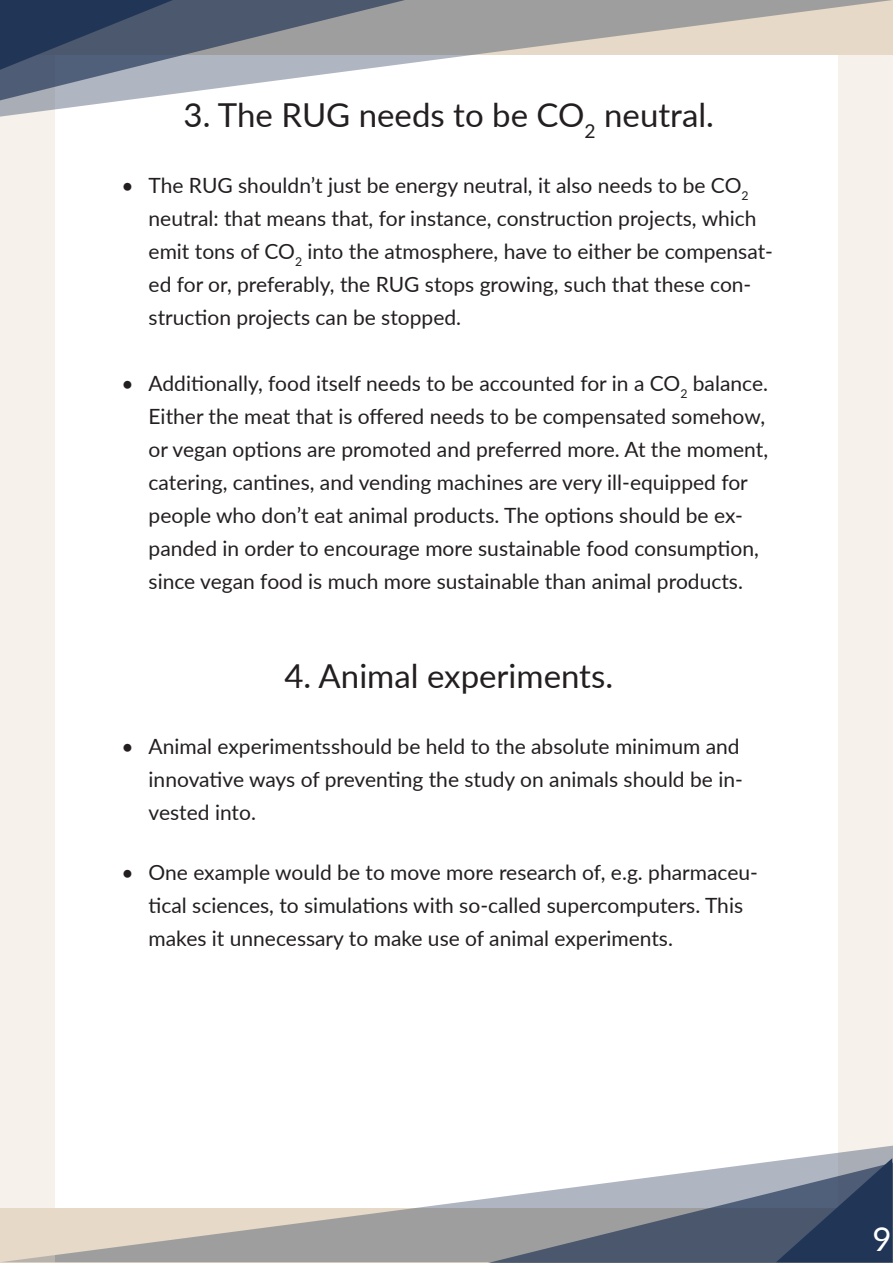
<style>
.page{position:relative;width:893px;height:1263px;background:#fff}
.page>*{position:absolute;margin:0;border:0;box-sizing:border-box;transform-origin:0 0}
.t1{font:33px "Lato";color:#231f20}
.t2{font:33px "Lato";color:#fff}
.t3{font:21px/33px "Lato";color:#231f20}
</style>
<div class="page">
<div style="left:839px;top:0;width:54px;height:1262px;background:#f6f1eb"></div>
<svg style="left:54px;top:1145px;width:839px;height:117px"></svg>
<svg style="left:488px;top:1158px;width:405px;height:105px;background:#838c9b"></svg>
<div style="left:0;top:0;width:54px;height:1262px;background:#f6f1eb"></div>
<svg style="left:405px;top:0;width:488px;height:117px"></svg>
<svg style="left:0;top:0;width:405px;height:117px"></svg>
<h2 class="t1" style="left:184px;top:91px;width:532px">3. The RUG needs to be CO<sub>2</sub> neutral.</h2>
<p class="t3" style="left:149px;top:168px;width:626px;text-indent:-27px">• The RUG shouldn’t just be energy neutral, it also needs to be CO<sub>2 </sub>neutral: that means that, for instance, construction projects, which emit tons of CO<sub>2</sub> into the atmosphere, have to either be compensat&shy;ed for or, preferably, the RUG stops growing, such that these con&shy;struction projects can be stopped.</p>
<p class="t3" style="left:149px;top:366px;width:621px;text-indent:-27px">• Additionally, food itself needs to be accounted for in a CO<sub>2</sub> balance.<br>Either the meat that is offered needs to be compensated somehow, or vegan options are promoted and preferred more. At the moment, catering, cantines, and vending machines are very ill-equipped for people who don’t eat animal products. The options should be ex&shy;panded in order to encourage more sustainable food consumption, since vegan food is much more sustainable than animal products.</p>
<h2 class="t1" style="left:284px;top:652px;width:330px">4. Animal experiments.</h2>
<p class="t3" style="left:149px;top:729px;width:596px;text-indent:-27px">• Animal experimentsshould be held to the absolute minimum and innovative ways of preventing the study on animals should be in&shy;vested into.</p>
<p class="t3" style="left:149px;top:855px;width:611px;text-indent:-27px">• One example would be to move more research of, e.g. pharmaceu&shy;tical sciences, to simulations with so-called supercomputers. This makes it unnecessary to make use of animal experiments.</p>
<h1 class="t2" style="left:872px;top:1215px;width:21px">9</h1>
</div>
